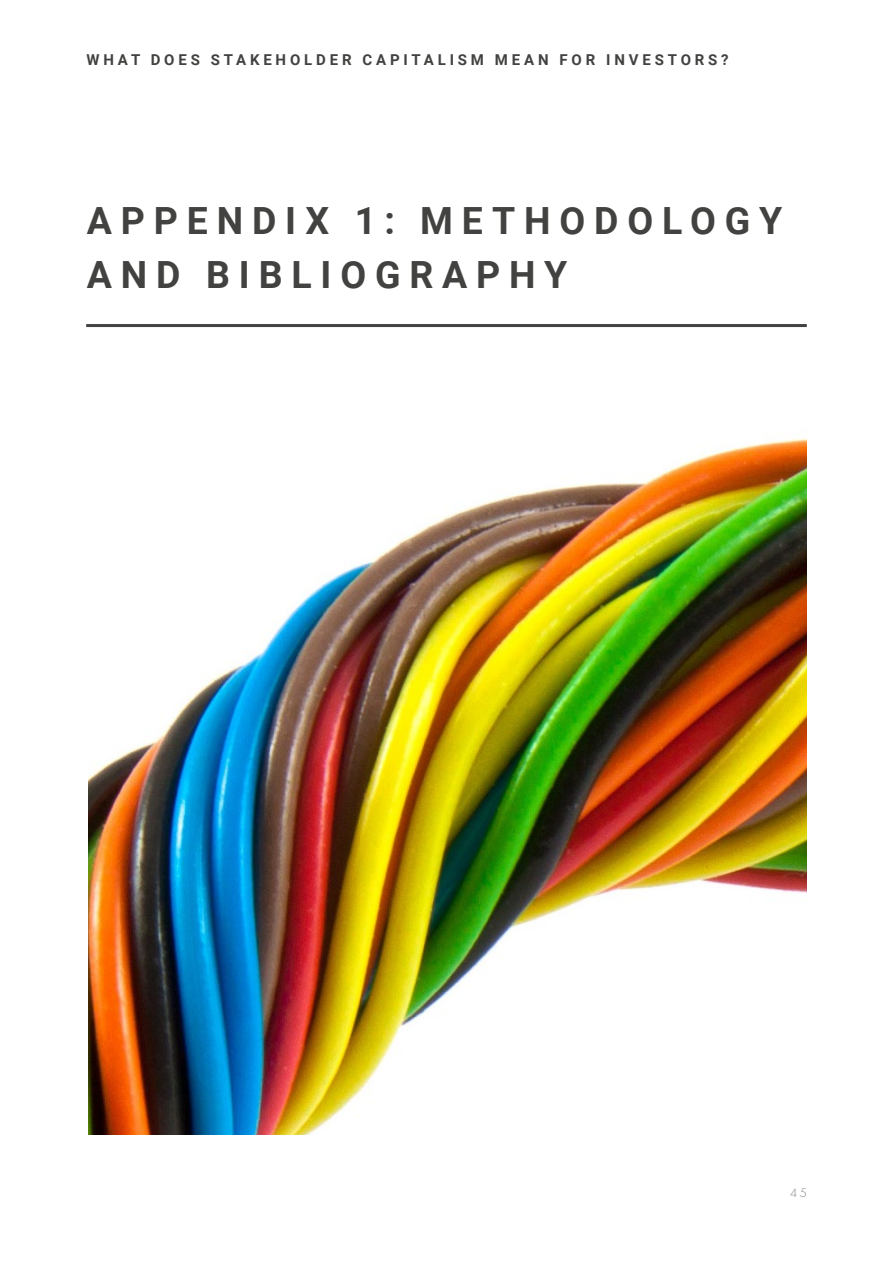
<style>
.page{position:relative;width:893px;height:1263px;background:#fff}
.page>*{position:absolute;margin:0;border:0;box-sizing:border-box;transform-origin:0 0}
.t1{font:700 37.5px/54px "Roboto";letter-spacing:.235em;color:#424241}
.t2{font:700 15px "Roboto";letter-spacing:.255em;color:#424241}
.t3{font:300 12px "Montreal Serial";color:#9a9a9a}
</style>
<div class="page">
<hr style="left:86px;top:324px;width:721px;height:3px;background:#424241">
<img style="left:88px;top:438px;width:719px;height:696px">
<p class="t2" style="left:86px;top:49px;width:644px">WHAT DOES STAKEHOLDER CAPITALISM MEAN FOR INVESTORS?</p>
<h1 class="t1" style="left:87px;top:192px;width:697px">APPENDIX 1: METHODOLOGY<br>AND BIBLIOGRAPHY</h1>
<p class="t3" style="left:790px;top:1185px;width:18px">45</p>
</div>
